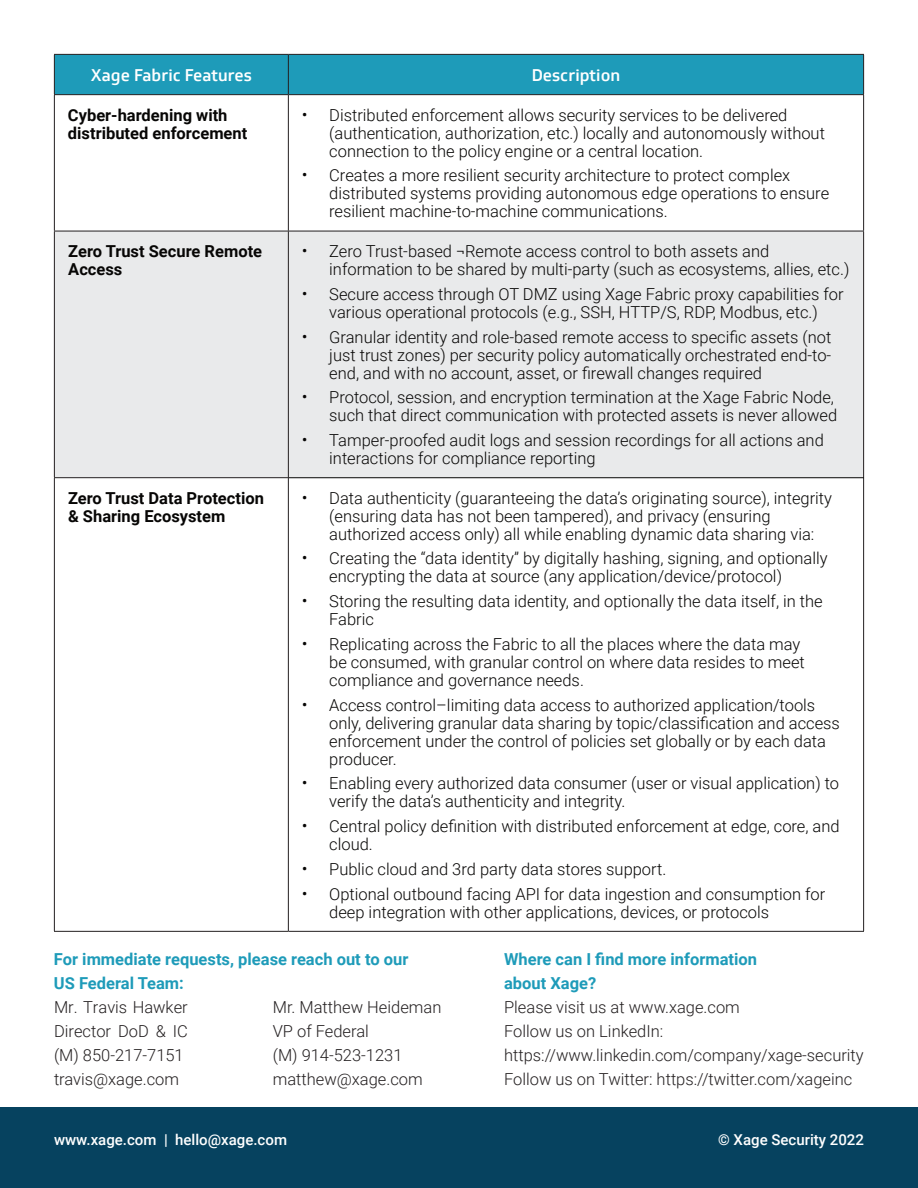
<style>
.page{position:relative;width:918px;height:1188px;background:#fff}
.page>*{position:absolute;margin:0;border:0;box-sizing:border-box;transform-origin:0 0}
.t1{font:300 16.5px/18px "Roboto";color:#070605}
.t2{font:300 16.5px/24px "Roboto";color:#231f20}
.t3{font:700 16.5px/18px "Roboto";color:#070605}
.t4{font:700 16.5px/24px "Roboto";color:#1e9bb9}
.t5{font:500 16.5px "Soleto";color:#fff}
.t6{font:500 15px "Roboto";color:#fff}
.s1{font-size:18px}
</style>
<div class="page">
<div style="left:0;top:1107px;width:918px;height:81px;background:#06425f"></div>
<div style="left:55px;top:55px;width:808px;height:39px;background:#1e9bb9"></div>
<div style="left:55px;top:232px;width:808px;height:245px;background:#e9eaeb"></div>
<hr style="left:288px;top:931px;width:576px;height:1px;background:#231f20">
<hr style="left:54px;top:95px;width:1px;height:136px;background:#231f20">
<hr style="left:288px;top:95px;width:1px;height:136px;background:#231f20">
<hr style="left:54px;top:231px;width:234px;height:1px;background:#231f20">
<hr style="left:54px;top:231px;width:1px;height:246px;background:#231f20">
<hr style="left:54px;top:477px;width:235px;height:1px;background:#231f20">
<hr style="left:54px;top:478px;width:1px;height:453px;background:#231f20">
<hr style="left:288px;top:478px;width:1px;height:453px;background:#231f20">
<hr style="left:54px;top:931px;width:234px;height:1px;background:#231f20">
<hr style="left:863px;top:95px;width:1px;height:136px;background:#231f20">
<hr style="left:863px;top:478px;width:1px;height:453px;background:#231f20">
<hr style="left:54px;top:54px;width:234px;height:1px;background:#231f20">
<hr style="left:54px;top:55px;width:1px;height:39px;background:#231f20">
<hr style="left:288px;top:54px;width:576px;height:1px;background:#231f20">
<hr style="left:288px;top:55px;width:1px;height:39px;background:#231f20">
<hr style="left:863px;top:55px;width:1px;height:39px;background:#231f20">
<hr style="left:54px;top:94px;width:234px;height:1px;background:#231f20">
<hr style="left:288px;top:94px;width:576px;height:1px;background:#231f20">
<hr style="left:288px;top:231px;width:576px;height:1px;background:#231f20">
<hr style="left:288px;top:231px;width:1px;height:246px;background:#231f20">
<hr style="left:863px;top:231px;width:1px;height:247px;background:#231f20">
<hr style="left:288px;top:477px;width:576px;height:1px;background:#070605">
<p class="t5" style="left:91px;top:68px;width:162px">Xage Fabric Features</p>
<p class="t5" style="left:532px;top:68px;width:90px">Description</p>
<p class="t3" style="left:68px;top:107px;width:181px">Cyber-hardening with distributed enforcement</p>
<p class="t1" style="left:329px;top:107px;width:497px;text-indent:-27px"><span class="s1">•</span> Distributed enforcement allows security services to be delivered (authentication, authorization, etc.) locally and autonomously without connection to the policy engine or a central location.</p>
<p class="t1" style="left:329px;top:168px;width:501px;text-indent:-27px"><span class="s1">•</span> Creates a more resilient security architecture to protect complex distributed systems providing autonomous edge operations to ensure resilient machine-to-machine communications.</p>
<p class="t3" style="left:68px;top:244px;width:195px">Zero Trust Secure Remote<br>Access</p>
<p class="t1" style="left:329px;top:243px;width:522px;text-indent:-27px"><span class="s1">•</span> Zero Trust-based ¬Remote access control to both assets and information to be shared by multi-party (such as ecosystems, allies, etc.)</p>
<p class="t1" style="left:302px;top:286px;width:543px;text-align:center"><span class="s1">•</span> Secure access through OT DMZ using Xage Fabric proxy capabilities for various operational protocols (e.g., SSH, HTTP/S, RDP, Modbus, etc.)</p>
<p class="t1" style="left:329px;top:327px;width:504px;text-align:justify;text-indent:-27px"><span class="s1">•</span> Granular identity and role-based remote access to specific assets (not just trust zones) per security policy automatically orchestrated end-to&shy;end, and with no account, asset, or firewall changes required</p>
<p class="t1" style="left:302px;top:390px;width:537px;text-align:right"><span class="s1">•</span> Protocol, session, and encryption termination at the Xage Fabric Node, such that direct communication with protected assets is never allowed</p>
<p class="t1" style="left:329px;top:432px;width:496px;text-indent:-27px"><span class="s1">•</span> Tamper-proofed audit logs and session recordings for all actions and interactions for compliance reporting</p>
<p class="t3" style="left:68px;top:490px;width:197px">Zero Trust Data Protection &amp; Sharing Ecosystem</p>
<p class="t1" style="left:329px;top:490px;width:504px;text-indent:-27px"><span class="s1">•</span> Data authenticity (guaranteeing the data’s originating source), integrity (ensuring data has not been tampered), and privacy (ensuring authorized access only) all while enabling dynamic data sharing via:</p>
<p class="t1" style="left:329px;top:551px;width:500px;text-indent:-27px"><span class="s1">•</span> Creating the “data identity” by digitally hashing, signing, and optionally encrypting the data at source (any application/device/protocol)</p>
<p class="t1" style="left:329px;top:594px;width:495px;text-indent:-27px"><span class="s1">•</span> Storing the resulting data identity, and optionally the data itself, in the<br>Fabric</p>
<p class="t1" style="left:329px;top:636px;width:477px;text-indent:-27px"><span class="s1">•</span> Replicating across the Fabric to all the places where the data may be consumed, with granular control on where data resides to meet compliance and governance needs.</p>
<p class="t1" style="left:329px;top:697px;width:512px;text-indent:-27px"><span class="s1">•</span> Access control–limiting data access to authorized application/tools only, delivering granular data sharing by topic/classification and access enforcement under the control of policies set globally or by each data producer.</p>
<p class="t1" style="left:329px;top:776px;width:511px;text-indent:-27px"><span class="s1">•</span> Enabling every authorized data consumer (user or visual application) to verify the data’s authenticity and integrity.</p>
<p class="t1" style="left:329px;top:817px;width:512px;text-indent:-27px"><span class="s1">•</span> Central policy definition with distributed enforcement at edge, core, and cloud.</p>
<p class="t1" style="left:302px;top:861px;width:366px"><span class="s1">•</span> Public cloud and 3rd party data stores support.</p>
<p class="t1" style="left:329px;top:886px;width:498px;text-indent:-27px"><span class="s1">•</span> Optional outbound facing API for data ingestion and consumption for deep integration with other applications, devices, or protocols</p>
<p class="t4" style="left:54px;top:948px;width:356px">For immediate requests, please reach out to our<br>US Federal Team:</p>
<p class="t2" style="left:54px;top:996px;width:135px">Mr. Travis Hawker<br>Director DoD &amp; IC (M) 850-217-7151 travis@xage.com</p>
<p class="t2" style="left:273px;top:996px;width:170px">Mr. Matthew Heideman<br>VP of Federal<br>(M) 914-523-1231 matthew@xage.com</p>
<p class="t4" style="left:504px;top:947px;width:254px">Where can I find more information about Xage?</p>
<p class="t2" style="left:504px;top:997px;width:361px">Please visit us at www.xage.com<br>Follow us on LinkedIn: https://www.linkedin.com/company/xage-security Follow us on Twitter: https://twitter.com/xageinc</p>
<p class="t6" style="left:54px;top:1134px;width:235px">www.xage.com | hello@xage.com</p>
<p class="t6" style="left:718px;top:1134px;width:147px">© Xage Security 2022</p>
</div>
